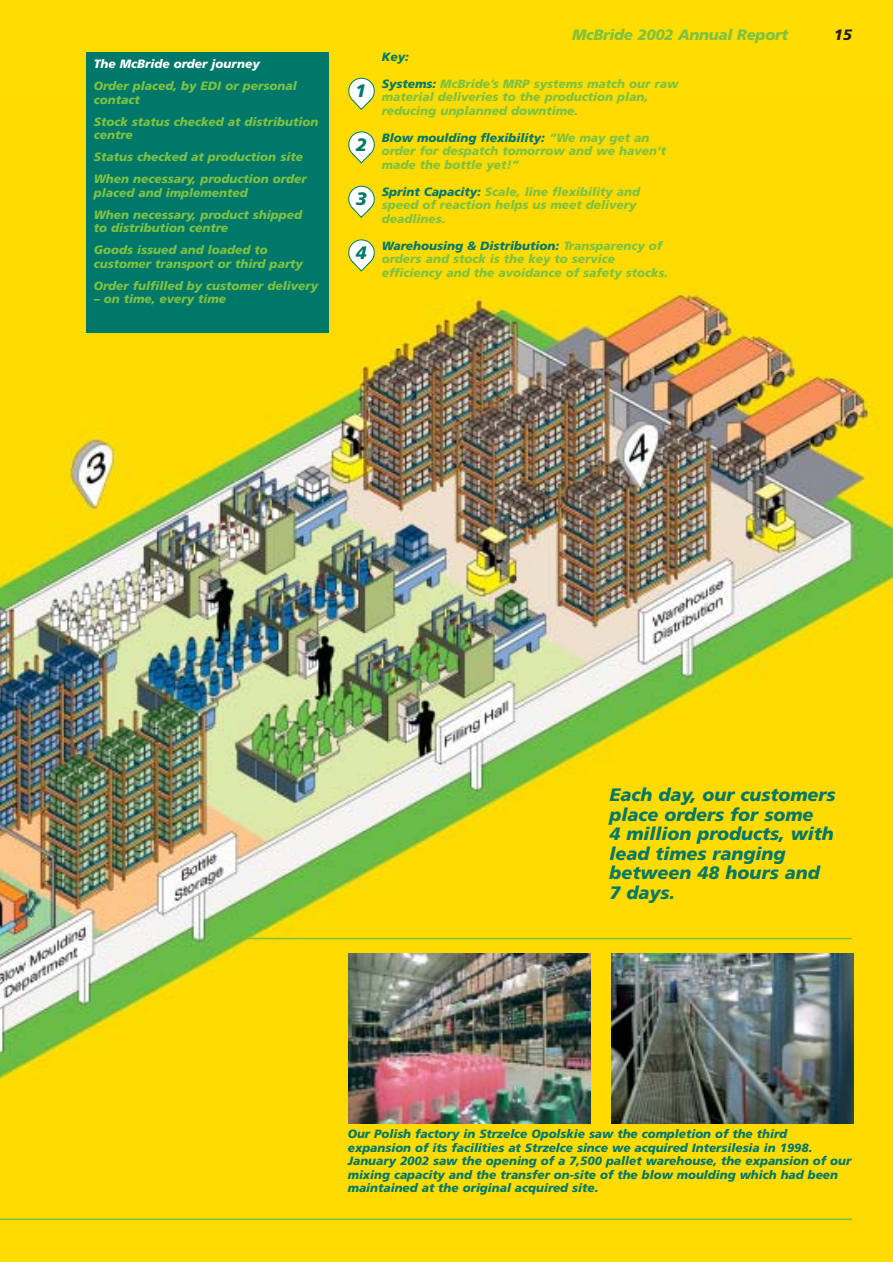
<style>
.page{position:relative;width:893px;height:1262px;background:#fff}
.page>*{position:absolute;margin:0;border:0;box-sizing:border-box;transform-origin:0 0}
.t1{font:italic 900 18px/19.5px "Frutiger";color:#007869}
.t2{font:italic 900 15px "Frutiger";letter-spacing:-.02em;color:#7cc242}
.t3{font:italic 900 15px "Frutiger";color:#231f1f}
.t4{font:italic 900 12px/13.5px "Frutiger";color:#7cc242}
.t5{font:italic 900 12px/13.5px "Frutiger";color:#007869}
.t6{font:italic 900 12px "Frutiger";color:#fff}
.s1{color:#007869}
</style>
<div class="page">
<div style="left:0;top:0;width:892px;height:1262px;background:#fd0"></div>
<img style="left:0;top:96px;width:892px;height:1124px">
<img style="left:348px;top:953px;width:242px;height:170px">
<div style="left:86px;top:52px;width:242px;height:280px;background:#007869"></div>
<img style="left:611px;top:953px;width:242px;height:170px">
<hr style="left:0;top:1218px;width:851px;height:2px;background:#7cc242">
<hr style="left:248px;top:937px;width:603px;height:2px;background:#7cc242">
<div style="left:348px;top:78px;width:26px;height:26px;background:#fff;border:1px solid #007869;border-radius:50%"></div>
<svg style="left:352px;top:99px;width:19px;height:11px"></svg>
<div style="left:348px;top:131px;width:26px;height:27px;background:#fff;border:1px solid #007869;border-radius:50%"></div>
<svg style="left:352px;top:153px;width:19px;height:11px"></svg>
<div style="left:348px;top:186px;width:26px;height:26px;background:#fff;border:1px solid #007869;border-radius:50%"></div>
<svg style="left:352px;top:207px;width:19px;height:11px"></svg>
<div style="left:348px;top:239px;width:26px;height:27px;background:#fff;border:1px solid #007869;border-radius:50%"></div>
<svg style="left:352px;top:261px;width:19px;height:11px"></svg>
<p class="t6" style="left:94px;top:59px;width:168px">The McBride order journey</p>
<p class="t4" style="left:94px;top:80px;width:204px">Order placed, by EDI or personal contact</p>
<p class="t4" style="left:94px;top:116px;width:226px">Stock status checked at distribution centre</p>
<p class="t4" style="left:94px;top:147px;width:214px;line-height:22px">Status checked at production site<br>When necessary, production order</p>
<p class="t4" style="left:94px;top:183px;width:210px;line-height:22px">placed and implemented<br>When necessary, product shipped</p>
<p class="t4" style="left:94px;top:218px;width:176px;line-height:22px">to distribution centre<br>Goods issued and loaded to</p>
<p class="t4" style="left:94px;top:254px;width:226px;line-height:22px">customer transport or third party<br>Order fulfilled by customer delivery</p>
<p class="t4" style="left:94px;top:293px;width:134px">– on time, every time</p>
<h1 class="t1" style="left:355px;top:83px;width:13px">1</h1>
<h1 class="t1" style="left:356px;top:136px;width:13px">2</h1>
<h1 class="t1" style="left:356px;top:191px;width:13px">3</h1>
<h1 class="t1" style="left:356px;top:244px;width:13px">4</h1>
<p class="t2" style="left:572px;top:28px;width:217px">McBride 2002 Annual Report</p>
<p class="t3" style="left:833px;top:28px;width:20px">15</p>
<p class="t5" style="left:382px;top:51px;width:28px">Key:</p>
<p class="t4" style="left:382px;top:78px;width:298px"><span class="s1">Systems:</span> McBride’s MRP systems match our raw material deliveries to the production plan, reducing unplanned downtime.</p>
<p class="t4" style="left:382px;top:132px;width:286px"><span class="s1">Blow moulding flexibility:</span> “We may get an order for despatch tomorrow and we haven’t made the bottle yet!”</p>
<p class="t4" style="left:382px;top:186px;width:260px"><span class="s1">Sprint Capacity:</span> Scale, line flexibility and speed of reaction helps us meet delivery deadlines.</p>
<p class="t4" style="left:382px;top:240px;width:288px"><span class="s1">Warehousing &amp; Distribution:</span> Transparency of orders and stock is the key to service efficiency and the avoidance of safety stocks.</p>
<h1 class="t1" style="left:609px;top:786px;width:227px">Each day, our customers place orders for some<br>4 million products, with lead times ranging between 48 hours and<br>7 days.</h1>
<p class="t5" style="left:348px;top:1128px;width:505px">Our Polish factory in Strzelce Opolskie saw the completion of the third expansion of its facilities at Strzelce since we acquired Intersilesia in 1998.<br>January 2002 saw the opening of a 7,500 pallet warehouse, the expansion of our mixing capacity and the transfer on-site of the blow moulding which had been maintained at the original acquired site.</p>
</div>
